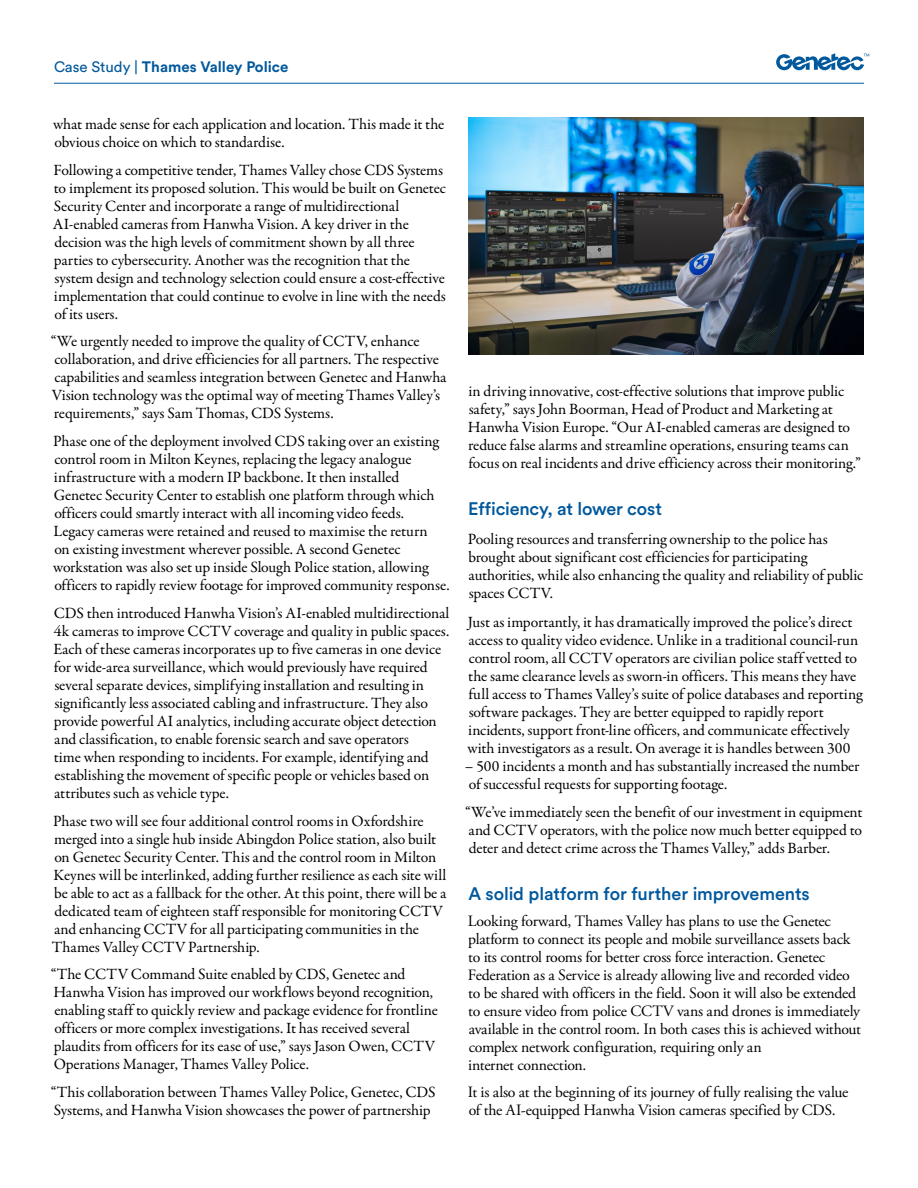
<style>
.page{position:relative;width:918px;height:1188px;background:#fff}
.page>*{position:absolute;margin:0;border:0;box-sizing:border-box;transform-origin:0 0}
.t1{font:500 18px "Circular Pro";letter-spacing:-.005em;color:#00589d}
.t2{font:15.75px/18px "Garamond Premr Pro";letter-spacing:-.01em;color:#000}
.t3{font:15.75px/18px "Adobe Garamond Pro";letter-spacing:-.015em;color:#000}
.t4{font:700 15px "Circular Pro";color:#00589d}
.s1{font-weight:400}
</style>
<div class="page">
<hr style="left:54px;top:83px;width:810px;height:1px;background:#00589d">
<svg style="left:776px;top:53px;width:93px;height:17px"></svg>
<img style="left:468px;top:117px;width:396px;height:237px">
<p class="t4" style="left:54px;top:56px;width:236px"><span class="s1">Case Study |</span> Thames Valley Police</p>
<p class="t2" style="left:53px;top:115px;width:393px">what made sense for each application and location. This made it the obvious choice on which to standardise.</p>
<p class="t2" style="left:53px;top:161px;width:395px">Following a competitive tender, Thames Valley chose CDS Systems to implement its proposed solution. This would be built on Genetec Security Center and incorporate a range of multidirectional AI-enabled cameras from Hanwha Vision. A key driver in the decision was the high levels of commitment shown by all three parties to cybersecurity. Another was the recognition that the system design and technology selection could ensure a cost-effective implementation that could continue to evolve in line with the needs of its users.</p>
<p class="t2" style="left:51px;top:333px;width:397px">“We urgently needed to improve the quality of CCTV, enhance collaboration, and drive efficiencies for all partners. The respective capabilities and seamless integration between Genetec and Hanwha Vision technology was the optimal way of meeting Thames Valley’s requirements,” says Sam Thomas, CDS Systems.</p>
<p class="t2" style="left:53px;top:433px;width:398px">Phase one of the deployment involved CDS taking over an existing control room in Milton Keynes, replacing the legacy analogue infrastructure with a modern IP backbone. It then installed Genetec Security Center to establish one platform through which officers could smartly interact with all incoming video feeds.<br>Legacy cameras were retained and reused to maximise the return<br>on existing investment wherever possible. A second Genetec workstation was also set up inside Slough Police station, allowing officers to rapidly review footage for improved community response.</p>
<p class="t2" style="left:53px;top:604px;width:398px">CDS then introduced Hanwha Vision’s AI-enabled multidirectional 4k cameras to improve CCTV coverage and quality in public spaces.<br>Each of these cameras incorporates up to five cameras in one device for wide-area surveillance, which would previously have required several separate devices, simplifying installation and resulting in significantly less associated cabling and infrastructure. They also provide powerful AI analytics, including accurate object detection and classification, to enable forensic search and save operators<br>time when responding to incidents. For example, identifying and establishing the movement of specific people or vehicles based on attributes such as vehicle type.</p>
<p class="t2" style="left:52px;top:812px;width:396px">Phase two will see four additional control rooms in Oxfordshire merged into a single hub inside Abingdon Police station, also built on Genetec Security Center. This and the control room in Milton Keynes will be interlinked, adding further resilience as each site will be able to act as a fallback for the other. At this point, there will be a dedicated team of eighteen staff responsible for monitoring CCTV and enhancing CCTV for all participating communities in the Thames Valley CCTV Partnership.</p>
<p class="t2" style="left:51px;top:966px;width:389px">“The CCTV Command Suite enabled by CDS, Genetec and Hanwha Vision has improved our workflows beyond recognition, enabling staff to quickly review and package evidence for frontline officers or more complex investigations. It has received several plaudits from officers for its ease of use,” says Jason Owen, CCTV Operations Manager, Thames Valley Police.</p>
<p class="t2" style="left:51px;top:1084px;width:386px">“This collaboration between Thames Valley Police, Genetec, CDS<br>Systems, and Hanwha Vision showcases the power of partnership</p>
<p class="t2" style="left:468px;top:383px;width:395px">in driving innovative, cost-effective solutions that improve public safety,” says John Boorman, Head of Product and Marketing at Hanwha Vision Europe. “Our AI-enabled cameras are designed to reduce false alarms and streamline operations, ensuring teams can focus on real incidents and drive efficiency across their monitoring.”</p>
<p class="t1" style="left:468px;top:497px;width:195px">Efficiency, at lower cost</p>
<p class="t2" style="left:468px;top:530px;width:397px">Pooling resources and transferring ownership to the police has brought about significant cost efficiencies for participating authorities, while also enhancing the quality and reliability of public spaces CCTV.</p>
<p class="t2" style="left:467px;top:613px;width:397px">Just as importantly, it has dramatically improved the police’s direct access to quality video evidence. Unlike in a traditional council-run control room, all CCTV operators are civilian police staff vetted to the same clearance levels as sworn-in officers. This means they have full access to Thames Valley’s suite of police databases and reporting software packages. They are better equipped to rapidly report incidents, support front-line officers, and communicate effectively with investigators as a result. On average it is handles between 300</p>
<p class="t2" style="left:465px;top:757px;width:396px">– 500 incidents a month and has substantially increased the number of successful requests for supporting footage.</p>
<p class="t2" style="left:465px;top:804px;width:399px;text-align:justify">“We’ve immediately seen the benefit of our investment in equipment and CCTV operators, with the police now much better equipped to deter and detect crime across the Thames Valley,” adds Barber.</p>
<p class="t1" style="left:468px;top:882px;width:343px">A solid platform for further improvements</p>
<p class="t3" style="left:468px;top:912px;width:395px">Looking forward, Thames Valley has plans to use the Genetec platform to connect its people and mobile surveillance assets back to its control rooms for better cross force interaction. Genetec Federation as a Service is already allowing live and recorded video to be shared with officers in the field. Soon it will also be extended to ensure video from police CCTV vans and drones is immediately available in the control room. In both cases this is achieved without complex network configuration, requiring only an<br>internet connection.</p>
<p class="t3" style="left:468px;top:1084px;width:382px">It is also at the beginning of its journey of fully realising the value of the AI-equipped Hanwha Vision cameras specified by CDS.</p>
</div>
